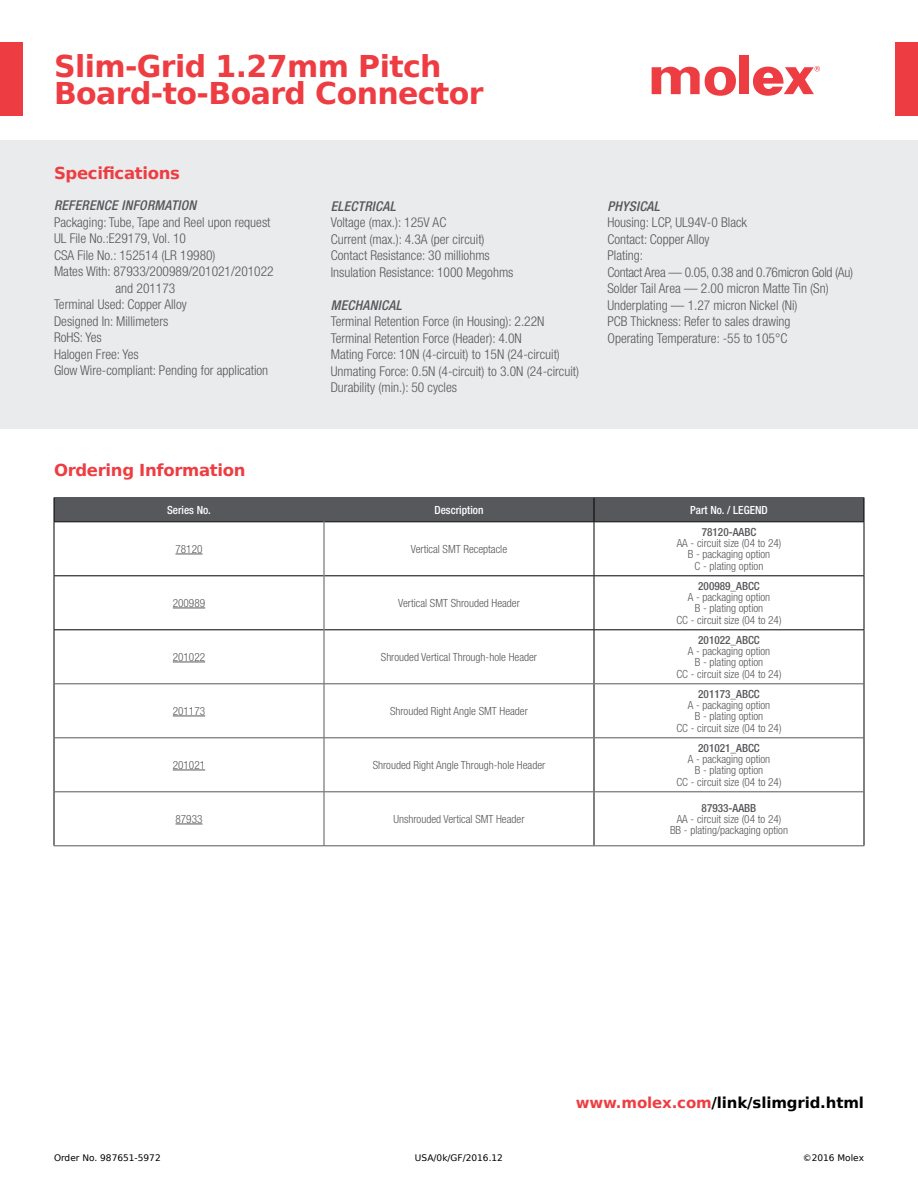
<style>
.page{position:relative;width:918px;height:1188px;background:#fff}
.page>*{position:absolute;margin:0;border:0;box-sizing:border-box;transform-origin:0 0}
.t1{font:700 30px/27px "Bitstream Vera Sans";letter-spacing:-.02em;color:#ee3d42}
.t2{font:700 16.5px "Bitstream Vera Sans";letter-spacing:-.02em;color:#ee3d42}
.t3{font:700 15px "Bitstream Vera Sans";letter-spacing:-.01em;color:#000}
.t4{font:300 condensed 13.5px/16.5px "Helvetica Neue LT Std";color:#57585b}
.t5{font:italic 500 condensed 13.5px "Helvetica Neue LT Std";letter-spacing:.02em;color:#57585b}
.t6{font:300 condensed 11.25px/11.2px "Helvetica Neue LT Std";color:#57585b;text-align:center}
.t7{font:500 condensed 11.25px "Helvetica Neue LT Std";color:#57585b}
.t8{font:500 condensed 11.25px "Helvetica Neue LT Std";color:#fff}
.t9{font:9px "Bitstream Vera Sans";color:#000}
.s1{color:#ee3d42}
</style>
<div class="page">
<div style="left:0;top:141px;width:918px;height:288px;background:#eaebec"></div>
<svg style="left:55px;top:522px;width:809px;height:323px"></svg>
<hr style="left:54px;top:522px;width:1px;height:53px;background:#000">
<hr style="left:594px;top:522px;width:1px;height:53px;background:#000">
<hr style="left:864px;top:522px;width:1px;height:53px;background:#000">
<hr style="left:54px;top:575px;width:270px;height:1px;background:#000">
<hr style="left:54px;top:576px;width:1px;height:53px;background:#000">
<hr style="left:324px;top:575px;width:270px;height:1px;background:#000">
<hr style="left:594px;top:575px;width:270px;height:1px;background:#000">
<hr style="left:594px;top:576px;width:1px;height:53px;background:#000">
<hr style="left:864px;top:576px;width:1px;height:53px;background:#000">
<hr style="left:54px;top:629px;width:270px;height:1px;background:#000">
<hr style="left:54px;top:630px;width:1px;height:54px;background:#000">
<hr style="left:324px;top:629px;width:270px;height:1px;background:#000">
<hr style="left:594px;top:629px;width:270px;height:1px;background:#000">
<hr style="left:594px;top:630px;width:1px;height:53px;background:#000">
<hr style="left:864px;top:630px;width:1px;height:54px;background:#000">
<hr style="left:54px;top:684px;width:1px;height:54px;background:#000">
<hr style="left:594px;top:684px;width:1px;height:53px;background:#000">
<hr style="left:864px;top:684px;width:1px;height:54px;background:#000">
<hr style="left:54px;top:738px;width:1px;height:54px;background:#000">
<hr style="left:594px;top:738px;width:1px;height:53px;background:#000">
<hr style="left:864px;top:738px;width:1px;height:54px;background:#000">
<hr style="left:54px;top:792px;width:1px;height:53px;background:#000">
<hr style="left:594px;top:792px;width:1px;height:53px;background:#000">
<hr style="left:864px;top:792px;width:1px;height:53px;background:#000">
<hr style="left:54px;top:497px;width:270px;height:1px;background:#57585b">
<hr style="left:324px;top:497px;width:270px;height:1px;background:#57585b">
<div style="left:54px;top:498px;width:811px;height:24px;background:#57585b"></div>
<hr style="left:594px;top:497px;width:270px;height:1px;background:#57585b">
<hr style="left:324px;top:522px;width:1px;height:54px;background:#57585b">
<hr style="left:324px;top:576px;width:1px;height:54px;background:#57585b">
<hr style="left:324px;top:630px;width:1px;height:53px;background:#57585b">
<hr style="left:324px;top:683px;width:270px;height:1px;background:#57585b">
<hr style="left:594px;top:683px;width:270px;height:1px;background:#57585b">
<hr style="left:324px;top:737px;width:270px;height:1px;background:#57585b">
<hr style="left:594px;top:737px;width:270px;height:1px;background:#57585b">
<hr style="left:324px;top:791px;width:270px;height:1px;background:#57585b">
<hr style="left:594px;top:791px;width:270px;height:1px;background:#57585b">
<hr style="left:324px;top:845px;width:270px;height:1px;background:#57585b">
<hr style="left:594px;top:845px;width:270px;height:1px;background:#57585b">
<hr style="left:54px;top:683px;width:270px;height:1px;background:#57585b">
<hr style="left:324px;top:684px;width:1px;height:53px;background:#57585b">
<hr style="left:54px;top:737px;width:270px;height:1px;background:#57585b">
<hr style="left:324px;top:738px;width:1px;height:53px;background:#57585b">
<hr style="left:54px;top:791px;width:270px;height:1px;background:#57585b">
<hr style="left:324px;top:792px;width:1px;height:53px;background:#57585b">
<hr style="left:54px;top:845px;width:270px;height:1px;background:#57585b">
<svg style="left:176px;top:554px;width:27px;height:1px"></svg>
<hr style="left:173px;top:608px;width:32px;height:1px;background:#57585b">
<hr style="left:173px;top:662px;width:32px;height:1px;background:#57585b">
<hr style="left:173px;top:716px;width:32px;height:1px;background:#57585b">
<hr style="left:173px;top:770px;width:32px;height:1px;background:#57585b">
<svg style="left:176px;top:824px;width:27px;height:1px"></svg>
<div style="left:0;top:42px;width:23px;height:74px;background:#ee3d42"></div>
<div style="left:895px;top:42px;width:23px;height:74px;background:#ee3d42"></div>
<div style="left:739px;top:56px;width:10px;height:38px;background:#ee3d42"></div>
<svg style="left:652px;top:66px;width:84px;height:30px"></svg>
<svg style="left:753px;top:66px;width:67px;height:30px"></svg>
<h1 class="t1" style="left:54px;top:55px;width:431px">Slim-Grid 1.27mm Pitch<br>Board-to-Board Connector</h1>
<p class="t2" style="left:54px;top:164px;width:127px">Speci昀椀cations</p>
<p class="t5" style="left:54px;top:198px;width:144px">REFERENCE INFORMATION</p>
<p class="t4" style="left:54px;top:215px;width:218px">Packaging: Tube, Tape and Reel upon request</p>
<p class="t4" style="left:54px;top:231px;width:133px">UL File No.:E29179, Vol. 10</p>
<p class="t4" style="left:54px;top:248px;width:163px">CSA File No.: 152514 (LR 19980)</p>
<p class="t4" style="left:54px;top:264px;width:221px">Mates With: 87933/200989/201021/201022</p>
<p class="t4" style="left:116px;top:281px;width:61px">and 201173</p>
<p class="t4" style="left:54px;top:297px;width:134px">Terminal Used: Copper Alloy</p>
<p class="t4" style="left:54px;top:314px;width:116px">Designed In: Millimeters</p>
<p class="t4" style="left:54px;top:330px;width:49px">RoHS: Yes</p>
<p class="t4" style="left:54px;top:347px;width:86px">Halogen Free: Yes</p>
<p class="t4" style="left:54px;top:363px;width:216px">Glow Wire-compliant: Pending for application</p>
<p class="t2" style="left:54px;top:463px;width:193px">Ordering Information</p>
<p class="t5" style="left:331px;top:198px;width:66px">ELECTRICAL</p>
<p class="t4" style="left:331px;top:215px;width:184px">Voltage (max.): 125V AC<br>Current (max.): 4.3A (per circuit)<br>Contact Resistance: 30 milliohms<br>Insulation Resistance: 1000 Megohms</p>
<p class="t5" style="left:331px;top:297px;width:72px">MECHANICAL</p>
<p class="t4" style="left:331px;top:314px;width:250px">Terminal Retention Force (in Housing): 2.22N Terminal Retention Force (Header): 4.0N<br>Mating Force: 10N (4-circuit) to 15N (24-circuit)<br>Unmating Force: 0.5N (4-circuit) to 3.0N (24-circuit)<br>Durability (min.): 50 cycles</p>
<p class="t5" style="left:608px;top:198px;width:54px">PHYSICAL</p>
<p class="t4" style="left:608px;top:215px;width:247px">Housing: LCP, UL94V-0 Black<br>Contact: Copper Alloy<br>Plating:<br>Contact Area — 0.05, 0.38 and 0.76micron Gold (Au)<br>Solder Tail Area — 2.00 micron Matte Tin (Sn)<br>Underplating — 1.27 micron Nickel (Ni)<br>PCB Thickness: Refer to sales drawing<br>Operating Temperature: -55 to 105°C</p>
<p class="t8" style="left:167px;top:505px;width:45px">Series No.</p>
<p class="t8" style="left:435px;top:505px;width:50px">Description</p>
<p class="t8" style="left:690px;top:505px;width:79px">Part No. / LEGEND</p>
<p class="t6" style="left:176px;top:544px;width:28px">78120</p>
<p class="t6" style="left:411px;top:544px;width:98px">Vertical SMT Receptacle</p>
<p class="t7" style="left:702px;top:528px;width:56px">78120-AABC</p>
<p class="t6" style="left:677px;top:539px;width:106px">AA - circuit size (04 to 24)<br>B - packaging option<br>C - plating option</p>
<p class="t6" style="left:173px;top:598px;width:34px">200989</p>
<p class="t6" style="left:398px;top:598px;width:123px">Vertical SMT Shrouded Header</p>
<p class="t6" style="left:173px;top:652px;width:34px">201022</p>
<p class="t6" style="left:381px;top:652px;width:158px">Shrouded Vertical Through-hole Header</p>
<p class="t6" style="left:173px;top:706px;width:34px">201173</p>
<p class="t6" style="left:390px;top:706px;width:139px">Shrouded Right Angle SMT Header</p>
<p class="t6" style="left:173px;top:760px;width:34px">201021</p>
<p class="t6" style="left:373px;top:760px;width:174px">Shrouded Right Angle Through-hole Header</p>
<p class="t6" style="left:176px;top:814px;width:28px">87933</p>
<p class="t6" style="left:394px;top:814px;width:132px">Unshrouded Vertical SMT Header</p>
<p class="t7" style="left:698px;top:582px;width:63px">200989_ABCC</p>
<p class="t6" style="left:676px;top:593px;width:107px">A - packaging option<br>B - plating option<br>CC - circuit size (04 to 24)</p>
<p class="t7" style="left:698px;top:636px;width:63px">201022_ABCC</p>
<p class="t6" style="left:676px;top:647px;width:107px">A - packaging option<br>B - plating option<br>CC - circuit size (04 to 24)</p>
<p class="t7" style="left:698px;top:690px;width:63px">201173_ABCC</p>
<p class="t6" style="left:676px;top:701px;width:107px">A - packaging option<br>B - plating option<br>CC - circuit size (04 to 24)</p>
<p class="t7" style="left:698px;top:744px;width:63px">201021_ABCC</p>
<p class="t6" style="left:676px;top:755px;width:107px">A - packaging option<br>B - plating option<br>CC - circuit size (04 to 24)</p>
<p class="t7" style="left:702px;top:803px;width:56px">87933-AABB</p>
<p class="t6" style="left:670px;top:814px;width:120px">AA - circuit size (04 to 24)<br>BB - plating/packaging option</p>
<p class="t9" style="left:54px;top:1154px;width:108px">Order No. 987651-5972</p>
<p class="t9" style="left:415px;top:1154px;width:90px">USA/0k/GF/2016.12</p>
<p class="t3" style="left:576px;top:1097px;width:290px"><span class="s1">www.molex.com</span>/link/slimgrid.html</p>
<p class="t9" style="left:803px;top:1154px;width:63px">©2016 Molex</p>
</div>
